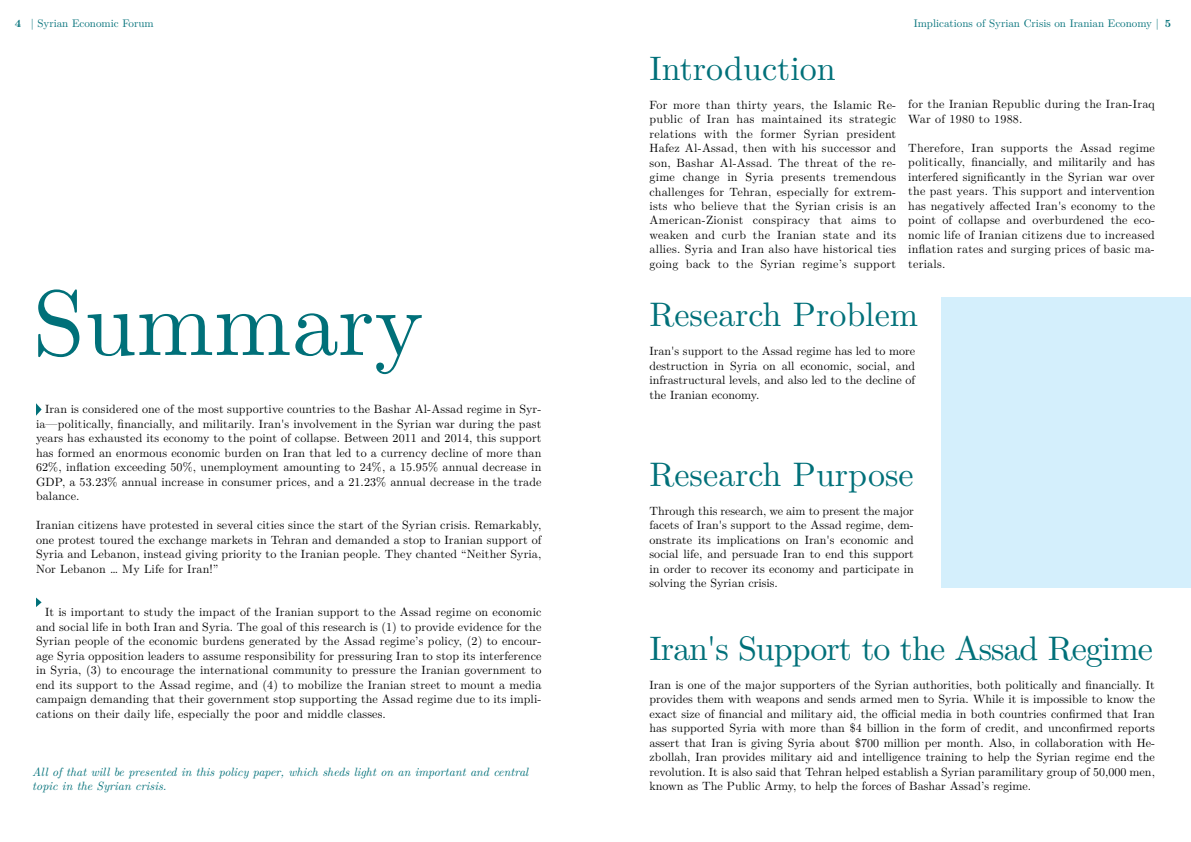
<style>
.page{position:relative;width:1191px;height:842px;background:#fff}
.page>*{position:absolute;margin:0;border:0;box-sizing:border-box;transform-origin:0 0}
.t1{font:93px "LM Roman 10";color:#007079}
.t2{font:34px "LM Roman 10";color:#007079}
.t3{font:34px "LM Roman 10";letter-spacing:-.03em;color:#007079}
.t4{font:12px/14.5px "LM Roman 10";letter-spacing:.01em;color:#000;text-align:justify}
.t5{font:italic 12px/14.4px "LM Roman 10";color:#007079}
.t6{font:11px "LM Roman 10";color:#007079}
.s1{font-weight:700}
</style>
<div class="page">
<div style="left:941px;top:297px;width:250px;height:290px;background:#d4effc"></div>
<svg style="left:36px;top:403px;width:6px;height:13px"></svg>
<svg style="left:36px;top:597px;width:6px;height:10px"></svg>
<p class="t6" style="left:15px;top:15px;width:140px"><span class="s1">4</span> | Syrian Economic Forum</p>
<p class="t6" style="left:914px;top:14px;width:259px">Implications of Syrian Crisis on Iranian Economy | <span class="s1">5</span></p>
<h2 class="t2" style="left:649px;top:41px;width:188px">Introduction</h2>
<h1 class="t1" style="left:33px;top:250px;width:392px">Summary</h1>
<p class="t4" style="left:36px;top:401px;width:507px;text-indent:9px">Iran is considered one of the most supportive countries to the Bashar Al-Assad regime in Syr&shy;ia—politically, financially, and militarily. Iran's involvement in the Syrian war during the past years has exhausted its economy to the point of collapse. Between 2011 and 2014, this support has formed an enormous economic burden on Iran that led to a currency decline of more than 62%, inflation exceeding 50%, unemployment amounting to 24%, a 15.95% annual decrease in GDP, a 53.23% annual increase in consumer prices, and a 21.23% annual decrease in the trade balance.</p>
<p class="t4" style="left:36px;top:517px;width:507px">Iranian citizens have protested in several cities since the start of the Syrian crisis. Remarkably, one protest toured the exchange markets in Tehran and demanded a stop to Iranian support of Syria and Lebanon, instead giving priority to the Iranian people. They chanted “Neither Syria, Nor Lebanon … My Life for Iran!”</p>
<p class="t4" style="left:36px;top:604px;width:507px;text-indent:9px">It is important to study the impact of the Iranian support to the Assad regime on economic and social life in both Iran and Syria. The goal of this research is (1) to provide evidence for the Syrian people of the economic burdens generated by the Assad regime’s policy, (2) to encour&shy;age Syria opposition leaders to assume responsibility for pressuring Iran to stop its interference in Syria, (3) to encourage the international community to pressure the Iranian government to end its support to the Assad regime, and (4) to mobilize the Iranian street to mount a media campaign demanding that their government stop supporting the Assad regime due to its impli&shy;cations on their daily life, especially the poor and middle classes.</p>
<p class="t5" style="left:32px;top:764px;width:497px">All of that will be presented in this policy paper, which sheds light on an important and central topic in the Syrian crisis.</p>
<p class="t4" style="left:649px;top:96px;width:248px">For more than thirty years, the Islamic Re&shy;public of Iran has maintained its strategic relations with the former Syrian president Hafez Al-Assad, then with his successor and son, Bashar Al-Assad. The threat of the re&shy;gime change in Syria presents tremendous challenges for Tehran, especially for extrem&shy;ists who believe that the Syrian crisis is an American-Zionist conspiracy that aims to weaken and curb the Iranian state and its allies. Syria and Iran also have historical ties going back to the Syrian regime’s support</p>
<p class="t4" style="left:908px;top:96px;width:248px">for the Iranian Republic during the Iran-Iraq<br>War of 1980 to 1988.</p>
<p class="t4" style="left:908px;top:140px;width:248px">Therefore, Iran supports the Assad regime politically, financially, and militarily and has interfered significantly in the Syrian war over the past years. This support and intervention has negatively affected Iran's economy to the point of collapse and overburdened the eco&shy;nomic life of Iranian citizens due to increased inflation rates and surging prices of basic ma&shy;terials.</p>
<h2 class="t2" style="left:649px;top:288px;width:270px">Research Problem</h2>
<p class="t4" style="left:649px;top:343px;width:267px">Iran's support to the Assad regime has led to more destruction in Syria on all economic, social, and infrastructural levels, and also led to the decline of the Iranian economy.</p>
<h2 class="t2" style="left:649px;top:447px;width:266px">Research Purpose</h2>
<p class="t4" style="left:649px;top:502px;width:266px">Through this research, we aim to present the major facets of Iran's support to the Assad regime, dem&shy;onstrate its implications on Iran's economic and social life, and persuade Iran to end this support in order to recover its economy and participate in solving the Syrian crisis.</p>
<h2 class="t3" style="left:649px;top:621px;width:505px">Iran's Support to the Assad Regime</h2>
<p class="t4" style="left:649px;top:676px;width:507px">Iran is one of the major supporters of the Syrian authorities, both politically and financially. It provides them with weapons and sends armed men to Syria. While it is impossible to know the exact size of financial and military aid, the official media in both countries confirmed that Iran has supported Syria with more than $4 billion in the form of credit, and unconfirmed reports assert that Iran is giving Syria about $700 million per month. Also, in collaboration with He&shy;zbollah, Iran provides military aid and intelligence training to help the Syrian regime end the revolution. It is also said that Tehran helped establish a Syrian paramilitary group of 50,000 men, known as The Public Army, to help the forces of Bashar Assad’s regime.</p>
</div>
